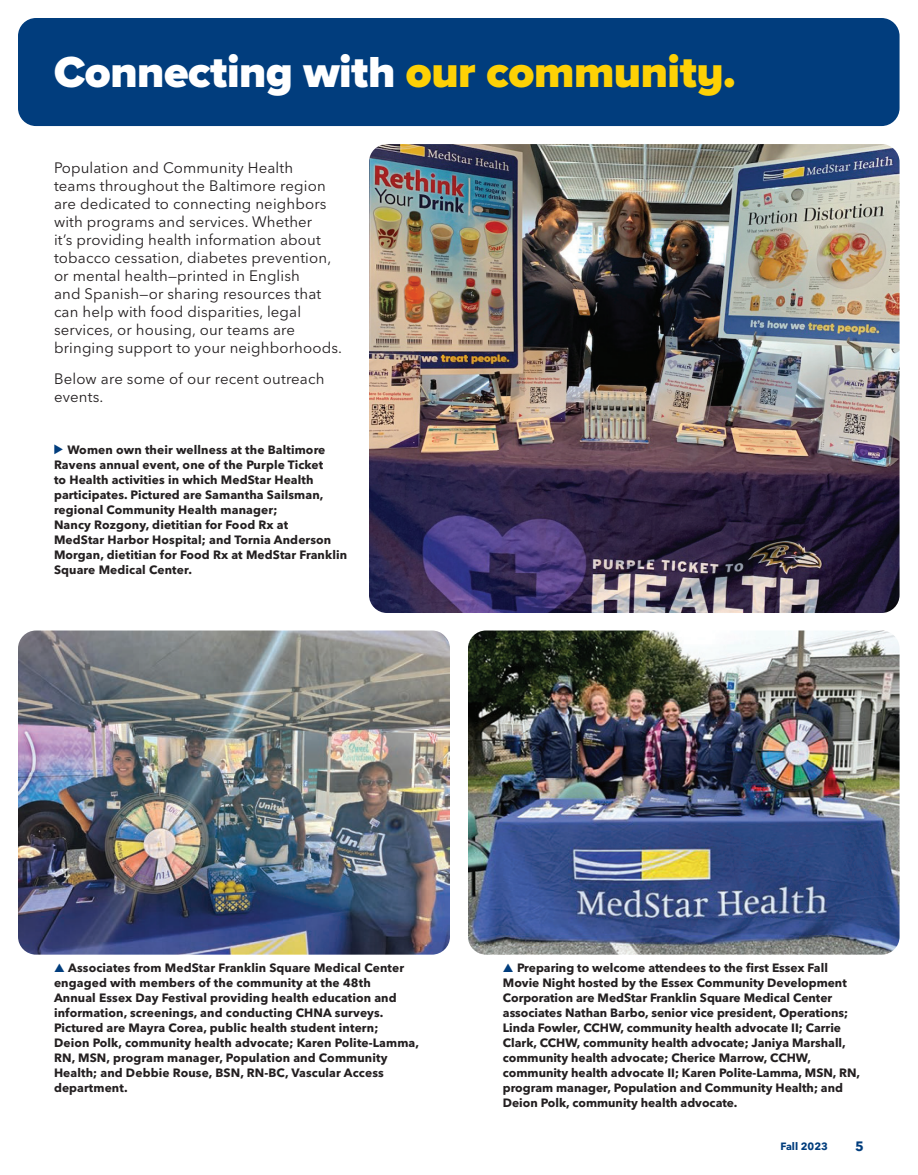
<style>
.page{position:relative;width:918px;height:1175px;background:#fff}
.page>*{position:absolute;margin:0;border:0;box-sizing:border-box;transform-origin:0 0}
.Story_Headline__not{font:900 45px "Proxima Nova A";letter-spacing:-.01em;color:#fff}
.body_copy_LAST{font:15px/18px "Avenir Next LT Pro";letter-spacing:.01em;color:#231f20}
.t1{font:700 13.5px "Avenir Next LT Pro";color:#013d7d}
.caption-doctor{font:700 12px/15px "Avenir Next LT Pro";color:#231f20}
.t2{font:700 10.5px "Avenir Next LT Pro";color:#013d7d}
.s1{color:#fed105}
.s2{color:#013d7d}
</style>
<div class="page">
<div style="left:18px;top:18px;width:882px;height:108px;background:#013d7d;border-radius:18px"></div>
<img style="left:18px;top:630px;width:432px;height:324px">
<img style="left:369px;top:144px;width:531px;height:469px">
<img style="left:468px;top:630px;width:432px;height:324px">
<p class="Story_Headline__not" style="left:54px;top:38px;width:684px">Connecting with <span class="s1">our community.</span></p>
<p class="body_copy_LAST" style="left:54px;top:159px;width:290px">Population and Community Health<br>teams throughout the Baltimore region are dedicated to connecting neighbors with programs and services. Whether<br>it’s providing health information about tobacco cessation, diabetes prevention, or mental health—printed in English<br>and Spanish—or sharing resources that can help with food disparities, legal services, or housing, our teams are bringing support to your neighborhoods.</p>
<p class="body_copy_LAST" style="left:54px;top:369px;width:272px">Below are some of our recent outreach events.</p>
<p class="caption-doctor" style="left:54px;top:442px;width:295px;text-indent:13px">Women own their wellness at the Baltimore Ravens annual event, one of the Purple Ticket<br>to Health activities in which MedStar Health participates. Pictured are Samantha Sailsman, regional Community Health manager;<br>Nancy Rozgony, dietitian for Food Rx at<br>MedStar Harbor Hospital; and Tornia Anderson Morgan, dietitian for Food Rx at MedStar Franklin Square Medical Center.</p>
<p class="caption-doctor" style="left:54px;top:960px;width:367px"><span class="s2">▲</span> Associates from MedStar Franklin Square Medical Center engaged with members of the community at the 48th<br>Annual Essex Day Festival providing health education and information, screenings, and conducting CHNA surveys.<br>Pictured are Mayra Corea, public health student intern;<br>Deion Polk, community health advocate; Karen Polite-Lamma, RN, MSN, program manager, Population and Community Health; and Debbie Rouse, BSN, RN-BC, Vascular Access department.</p>
<p class="caption-doctor" style="left:503px;top:960px;width:359px"><span class="s2">▲</span> Preparing to welcome attendees to the first Essex Fall Movie Night hosted by the Essex Community Development Corporation are MedStar Franklin Square Medical Center associates Nathan Barbo, senior vice president, Operations; Linda Fowler, CCHW, community health advocate II; Carrie Clark, CCHW, community health advocate; Janiya Marshall, community health advocate; Cherice Marrow, CCHW, community health advocate II; Karen Polite-Lamma, MSN, RN, program manager, Population and Community Health; and Deion Polk, community health advocate.</p>
<p class="t2" style="left:780px;top:1139px;width:49px">Fall 2023</p>
<p class="t1" style="left:855px;top:1137px;width:10px">5</p>
</div>
